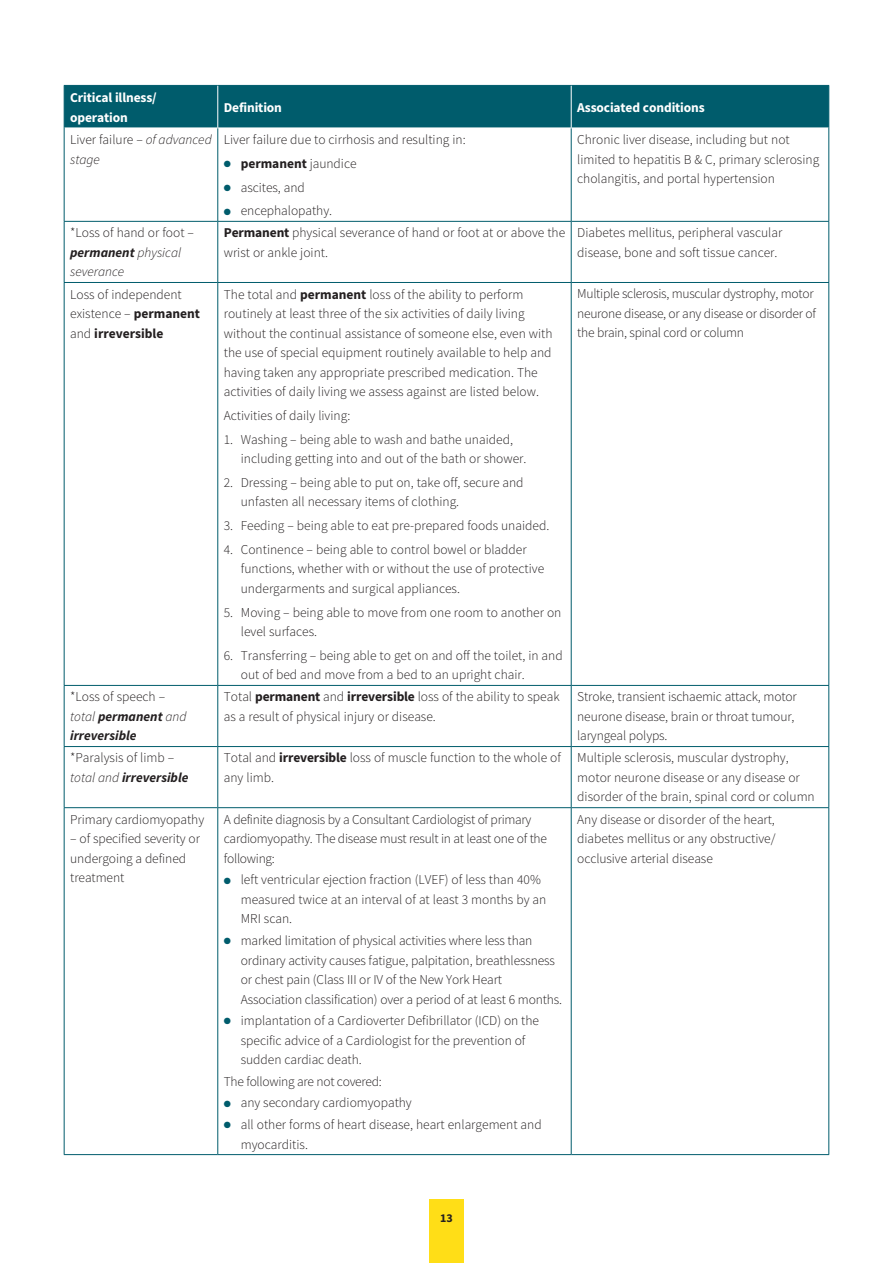
<style>
.page{position:relative;width:893px;height:1263px;background:#fff}
.page>*{position:absolute;margin:0;border:0;box-sizing:border-box;transform-origin:0 0}
.t1{font:300 13.5px/19.5px "Source Sans Pro";color:#231f20}
.t2{font:300 13.5px/19.5px "Source Sans Pro";letter-spacing:-.02em;color:#231f20}
.t3{font:700 13.5px/19.5px "Source Sans Pro";letter-spacing:-.01em;color:#fff}
.t4{font:italic 700 13.5px/19.5px "Source Sans Pro";color:#231f20}
.t5{font:italic 300 13.5px/19.5px "Source Sans Pro";color:#231f20}
.t6{font:700 13.5px "Source Sans Pro";letter-spacing:-.005em;color:#231f20}
.t7{font:700 12px "Source Sans Pro";color:#231f20}
.s1{font-style:normal}
.s2{color:#005c6c}
.s3{font-weight:300}
.s4{font-weight:700;font-style:italic}
.s5{font-style:italic}
.s6{font-weight:700}
.s7{font-weight:300;font-style:normal}
</style>
<div class="page">
<div style="left:429px;top:1199px;width:34px;height:64px;background:#ffde17"></div>
<div style="left:65px;top:86px;width:763px;height:42px;background:#005c6c"></div>
<hr style="left:64px;top:85px;width:154px;height:1px;background:#005c6c">
<hr style="left:64px;top:86px;width:1px;height:42px;background:#005c6c">
<hr style="left:218px;top:85px;width:353px;height:1px;background:#005c6c">
<hr style="left:571px;top:85px;width:258px;height:1px;background:#005c6c">
<hr style="left:828px;top:86px;width:1px;height:42px;background:#005c6c">
<hr style="left:217px;top:86px;width:1px;height:42px;background:#fff">
<hr style="left:571px;top:86px;width:1px;height:42px;background:#fff">
<hr style="left:64px;top:807px;width:154px;height:1px;background:#005c6c">
<hr style="left:64px;top:808px;width:1px;height:346px;background:#005c6c">
<hr style="left:218px;top:807px;width:353px;height:1px;background:#005c6c">
<hr style="left:217px;top:808px;width:1px;height:346px;background:#005c6c">
<hr style="left:571px;top:807px;width:258px;height:1px;background:#005c6c">
<hr style="left:571px;top:808px;width:1px;height:346px;background:#005c6c">
<hr style="left:828px;top:808px;width:1px;height:346px;background:#005c6c">
<hr style="left:64px;top:1154px;width:154px;height:1px;background:#005c6c">
<hr style="left:218px;top:1154px;width:353px;height:1px;background:#005c6c">
<hr style="left:571px;top:1154px;width:258px;height:1px;background:#005c6c">
<hr style="left:64px;top:128px;width:1px;height:93px;background:#005c6c">
<hr style="left:217px;top:128px;width:1px;height:93px;background:#005c6c">
<hr style="left:571px;top:128px;width:1px;height:93px;background:#005c6c">
<hr style="left:828px;top:128px;width:1px;height:93px;background:#005c6c">
<hr style="left:64px;top:221px;width:154px;height:1px;background:#005c6c">
<hr style="left:64px;top:222px;width:1px;height:60px;background:#005c6c">
<hr style="left:218px;top:221px;width:353px;height:1px;background:#005c6c">
<hr style="left:217px;top:222px;width:1px;height:60px;background:#005c6c">
<hr style="left:571px;top:221px;width:258px;height:1px;background:#005c6c">
<hr style="left:571px;top:222px;width:1px;height:60px;background:#005c6c">
<hr style="left:828px;top:222px;width:1px;height:60px;background:#005c6c">
<hr style="left:64px;top:282px;width:154px;height:1px;background:#005c6c">
<hr style="left:64px;top:283px;width:1px;height:402px;background:#005c6c">
<hr style="left:218px;top:282px;width:353px;height:1px;background:#005c6c">
<hr style="left:217px;top:283px;width:1px;height:402px;background:#005c6c">
<hr style="left:571px;top:282px;width:258px;height:1px;background:#005c6c">
<hr style="left:571px;top:283px;width:1px;height:402px;background:#005c6c">
<hr style="left:828px;top:283px;width:1px;height:402px;background:#005c6c">
<hr style="left:64px;top:685px;width:154px;height:1px;background:#005c6c">
<hr style="left:64px;top:686px;width:1px;height:60px;background:#005c6c">
<hr style="left:218px;top:685px;width:353px;height:1px;background:#005c6c">
<hr style="left:217px;top:686px;width:1px;height:60px;background:#005c6c">
<hr style="left:571px;top:685px;width:258px;height:1px;background:#005c6c">
<hr style="left:571px;top:686px;width:1px;height:60px;background:#005c6c">
<hr style="left:828px;top:686px;width:1px;height:60px;background:#005c6c">
<hr style="left:64px;top:746px;width:154px;height:1px;background:#005c6c">
<hr style="left:64px;top:747px;width:1px;height:60px;background:#005c6c">
<hr style="left:218px;top:746px;width:353px;height:1px;background:#005c6c">
<hr style="left:217px;top:747px;width:1px;height:60px;background:#005c6c">
<hr style="left:571px;top:746px;width:258px;height:1px;background:#005c6c">
<hr style="left:571px;top:747px;width:1px;height:60px;background:#005c6c">
<hr style="left:828px;top:747px;width:1px;height:60px;background:#005c6c">
<p class="t3" style="left:70px;top:88px;width:88px">Critical illness/ operation</p>
<p class="t3" style="left:224px;top:97px;width:60px">Definition</p>
<p class="t3" style="left:577px;top:97px;width:129px">Associated conditions</p>
<p class="t5" style="left:70px;top:130px;width:143px"><span class="s1">Liver failure –</span> of advanced stage</p>
<p class="t1" style="left:224px;top:130px;width:243px">Liver failure due to cirrhosis and resulting in:</p>
<p class="t1" style="left:577px;top:130px;width:244px">Chronic liver disease, including but not limited to hepatitis B &amp; C, primary sclerosing cholangitis, and portal hypertension</p>
<p class="t6" style="left:224px;top:154px;width:134px"><span class="s2">●</span> permanent <span class="s3">jaundice</span></p>
<p class="t1" style="left:224px;top:177px;width:83px"><span class="s2">●</span> ascites, and</p>
<p class="t1" style="left:224px;top:201px;width:110px"><span class="s2">●</span> encephalopathy.</p>
<p class="t1" style="left:70px;top:223px;width:125px">*Loss of hand or foot – <span class="s4">permanent</span> <span class="s5">physical severance</span></p>
<p class="t1" style="left:224px;top:223px;width:343px"><span class="s6">Permanent</span> physical severance of hand or foot at or above the wrist or ankle joint.</p>
<p class="t1" style="left:577px;top:223px;width:207px">Diabetes mellitus, peripheral vascular disease, bone and soft tissue cancer.</p>
<p class="t1" style="left:70px;top:284px;width:131px">Loss of independent existence – <span class="s6">permanent </span>and <span class="s6">irreversible</span></p>
<p class="t1" style="left:224px;top:284px;width:330px">The total and <span class="s6">permanent</span> loss of the ability to perform routinely at least three of the six activities of daily living without the continual assistance of someone else, even with the use of special equipment routinely available to help and having taken any appropriate prescribed medication. The activities of daily living we assess against are listed below.</p>
<p class="t1" style="left:224px;top:406px;width:128px">Activities of daily living:</p>
<p class="t1" style="left:241px;top:429px;width:287px;text-indent:-17px">1. Washing – being able to wash and bathe unaided, including getting into and out of the bath or shower.</p>
<p class="t1" style="left:241px;top:473px;width:284px;text-indent:-17px">2. Dressing – being able to put on, take off, secure and unfasten all necessary items of clothing.</p>
<p class="t1" style="left:224px;top:516px;width:327px">3. Feeding – being able to eat pre-prepared foods unaided.</p>
<p class="t1" style="left:241px;top:540px;width:305px;text-indent:-17px">4. Continence – being able to control bowel or bladder functions, whether with or without the use of protective undergarments and surgical appliances.</p>
<p class="t1" style="left:241px;top:602px;width:322px;text-indent:-17px">5. Moving – being able to move from one room to another on level surfaces.</p>
<p class="t1" style="left:241px;top:645px;width:323px;text-indent:-17px">6. Transferring – being able to get on and off the toilet, in and out of bed and move from a bed to an upright chair.</p>
<p class="t2" style="left:577px;top:284px;width:240px">Multiple sclerosis, muscular dystrophy, motor neurone disease, or any disease or disorder of the brain, spinal cord or column</p>
<p class="t4" style="left:70px;top:687px;width:118px"><span class="s7">*Loss of speech – </span><span class="s3">total</span> permanent <span class="s3">and </span>irreversible</p>
<p class="t1" style="left:224px;top:687px;width:337px">Total <span class="s6">permanent</span> and <span class="s6">irreversible</span> loss of the ability to speak as a result of physical injury or disease.</p>
<p class="t1" style="left:577px;top:687px;width:221px">Stroke, transient ischaemic attack, motor neurone disease, brain or throat tumour, laryngeal polyps.</p>
<p class="t1" style="left:70px;top:748px;width:120px">*Paralysis of limb – <span class="s5">total and</span> <span class="s4">irreversible</span></p>
<p class="t1" style="left:224px;top:748px;width:339px">Total and <span class="s6">irreversible</span> loss of muscle function to the whole of any limb.</p>
<p class="t1" style="left:577px;top:748px;width:239px">Multiple sclerosis, muscular dystrophy, motor neurone disease or any disease or disorder of the brain, spinal cord or column</p>
<p class="t1" style="left:70px;top:809px;width:135px">Primary cardiomyopathy</p>
<p class="t1" style="left:70px;top:829px;width:131px">– of specified severity or undergoing a defined treatment</p>
<p class="t2" style="left:224px;top:809px;width:325px">A definite diagnosis by a Consultant Cardiologist of primary cardiomyopathy. The disease must result in at least one of the following:</p>
<p class="t1" style="left:241px;top:870px;width:307px;text-indent:-17px"><span class="s2">●</span> left ventricular ejection fraction (LVEF) of less than 40% measured twice at an interval of at least 3 months by an<br>MRI scan.</p>
<p class="t1" style="left:241px;top:931px;width:323px;text-indent:-17px"><span class="s2">●</span> marked limitation of physical activities where less than ordinary activity causes fatigue, palpitation, breathlessness or chest pain (Class III or IV of the New York Heart Association classification) over a period of at least 6 months.</p>
<p class="t1" style="left:241px;top:1011px;width:300px;text-indent:-17px"><span class="s2">●</span> implantation of a Cardioverter Defibrillator (ICD) on the specific advice of a Cardiologist for the prevention of sudden cardiac death.</p>
<p class="t2" style="left:224px;top:1071px;width:160px">The following are not covered:</p>
<p class="t1" style="left:224px;top:1093px;width:190px"><span class="s2">●</span> any secondary cardiomyopathy</p>
<p class="t1" style="left:241px;top:1115px;width:302px;text-indent:-17px"><span class="s2">●</span> all other forms of heart disease, heart enlargement and myocarditis.</p>
<p class="t1" style="left:577px;top:809px;width:200px;text-align:justify">Any disease or disorder of the heart, diabetes mellitus or any obstructive/ occlusive arterial disease</p>
<p class="t7" style="left:440px;top:1210px;width:14px">13</p>
</div>
